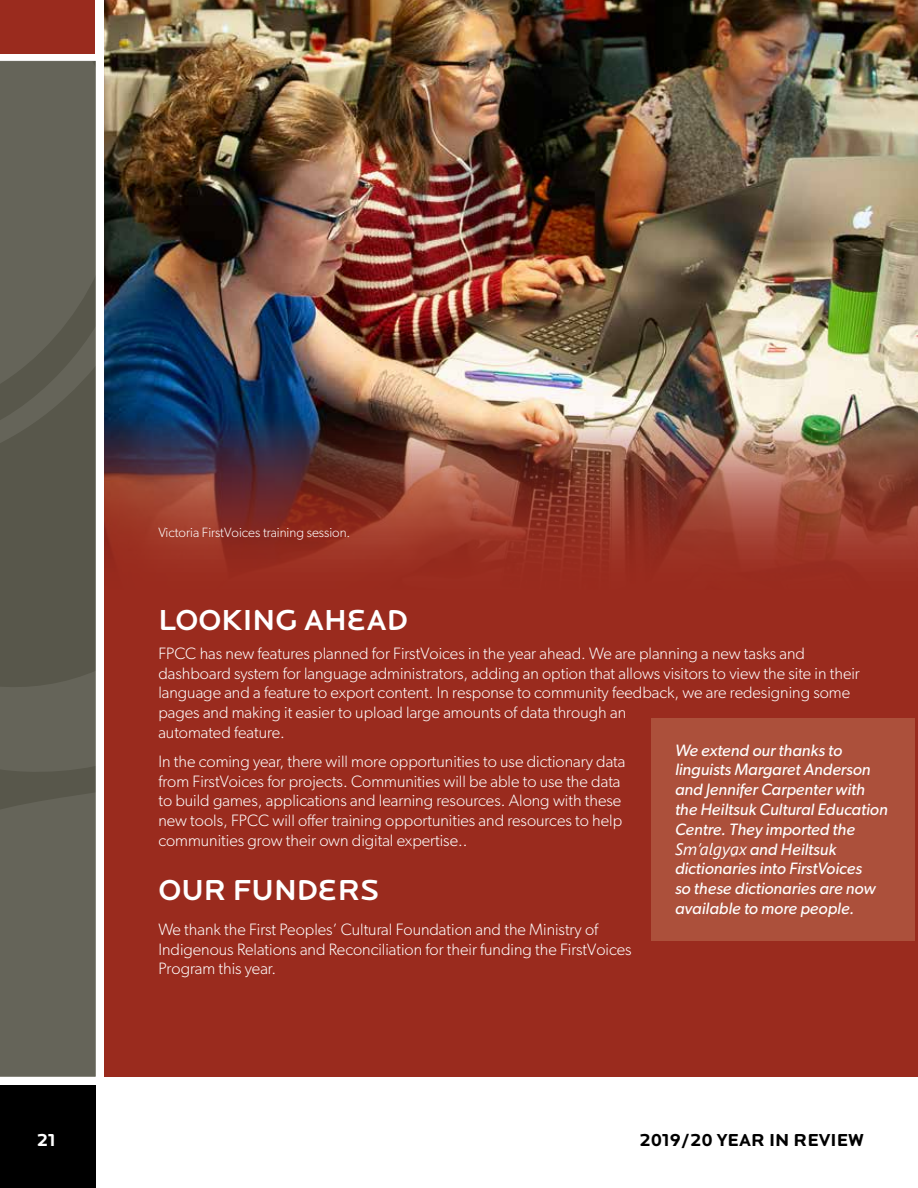
<style>
.page{position:relative;width:918px;height:1188px;background:#fff}
.page>*{position:absolute;margin:0;border:0;box-sizing:border-box;transform-origin:0 0}
.t1{font:500 30px "Locator Display";color:#fff}
.t2{font:700 18px "Locator Display";color:#000}
.t3{font:700 18px "Locator Display";color:#fff}
.t4{font:300 16.5px/19.8px "Gibson";color:#fff}
.t5{font:italic 16.5px/19.8px "Gibson";color:#fff}
.t6{font:300 13.5px "Gibson";color:#fff}
.s1{font-family:"Segoe UI"}
</style>
<div class="page">
<div style="left:0;top:1085px;width:95px;height:103px;background:#000"></div>
<svg style="left:0;top:61px;width:95px;height:466px;background:#605f54"></svg>
<svg style="left:0;top:527px;width:95px;height:549px;background:#605f54"></svg>
<div style="left:104px;top:0;width:814px;height:1076px;background:#9a2b1e"></div>
<img style="left:105px;top:0;width:813px;height:559px">
<div style="left:0;top:0;width:94px;height:54px;background:#9a2b1e"></div>
<div style="left:651px;top:718px;width:264px;height:223px;background:#ac503b"></div>
<p class="t6" style="left:158px;top:525px;width:194px">Victoria FirstVoices training session.</p>
<h1 class="t1" style="left:158px;top:603px;width:251px">LOOKING AHEAD</h1>
<p class="t4" style="left:158px;top:643px;width:703px">FPCC has new features planned for FirstVoices in the year ahead. We are planning a new tasks and dashboard system for language administrators, adding an option that allows visitors to view the site in their language and a feature to export content. In response to community feedback, we are redesigning some pages and making it easier to upload large amounts of data through an<br>automated feature.</p>
<p class="t4" style="left:158px;top:751px;width:469px">In the coming year, there will more opportunities to use dictionary data from FirstVoices for projects. Communities will be able to use the data to build games, applications and learning resources. Along with these new tools, FPCC will offer training opportunities and resources to help communities grow their own digital expertise..</p>
<h1 class="t1" style="left:158px;top:873px;width:222px">OUR FUNDERS</h1>
<p class="t4" style="left:158px;top:919px;width:475px">We thank the First Peoples’ Cultural Foundation and the Ministry of<br>Indigenous Relations and Reconciliation for their funding the FirstVoices<br>Program this year.</p>
<p class="t5" style="left:675px;top:740px;width:214px">We extend our thanks to linguists Margaret Anderson and Jennifer Carpenter with the Heiltsuk Cultural Education<br>Centre. They imported the<br><span class="s1">Sm’algya̱x</span> and Heiltsuk dictionaries into FirstVoices<br>so these dictionaries are now available to more people.</p>
<p class="t3" style="left:37px;top:1130px;width:20px">21</p>
<p class="t2" style="left:639px;top:1130px;width:226px">2019/20 YEAR IN REVIEW</p>
</div>
